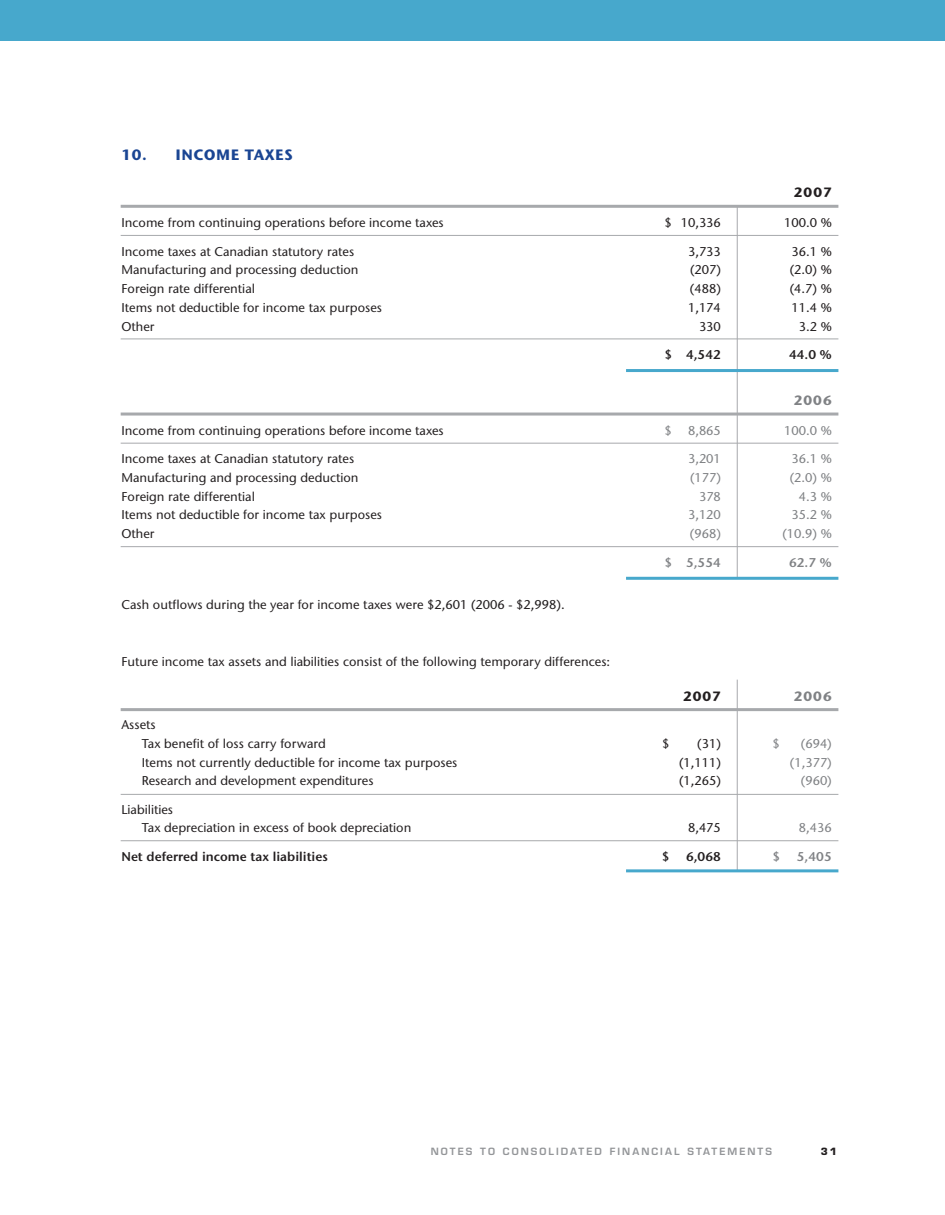
<style>
.page{position:relative;width:945px;height:1215px;background:#fff}
.page>*{position:absolute;margin:0;border:0;box-sizing:border-box;transform-origin:0 0}
.t1{font:700 15px "Bell Stone Sans";letter-spacing:.035em;color:#1a4593}
.t2{font:700 13.5px "Bell Stone Sans";letter-spacing:.065em;color:#231f20}
.t3{font:700 13.5px "Bell Stone Sans";letter-spacing:.065em;color:#808285}
.t4{font:12.75px/18.8px "Bell Stone Sans";color:#231f20}
.t5{font:12.75px "Bell Stone Sans";color:#808285}
.t6{font:600 12.75px "Bell Stone Sans";color:#231f20}
.t7{font:600 12.75px "Bell Stone Sans";color:#808285}
.t8{font:600 9.75px "Eurostile";letter-spacing:.21em;color:#939598}
.t9{font:700 9.75px "Eurostile";color:#231f20}
</style>
<div class="page">
<div style="left:0;top:0;width:945px;height:40px;background:#47a8cc"></div>
<hr style="left:121px;top:205px;width:717px;height:3px;background:#a7a9ac">
<hr style="left:121px;top:339px;width:717px;height:1px;background:#a7a9ac">
<hr style="left:121px;top:235px;width:717px;height:1px;background:#a7a9ac">
<hr style="left:737px;top:206px;width:1px;height:372px;background:#a7a9ac">
<hr style="left:626px;top:369px;width:212px;height:3px;background:#47a8cc">
<hr style="left:121px;top:413px;width:717px;height:3px;background:#a7a9ac">
<hr style="left:121px;top:546px;width:717px;height:1px;background:#a7a9ac">
<hr style="left:121px;top:443px;width:717px;height:1px;background:#a7a9ac">
<hr style="left:626px;top:577px;width:212px;height:3px;background:#47a8cc">
<hr style="left:737px;top:680px;width:1px;height:191px;background:#a7a9ac">
<hr style="left:121px;top:708px;width:717px;height:3px;background:#a7a9ac">
<hr style="left:121px;top:840px;width:717px;height:1px;background:#a7a9ac">
<hr style="left:121px;top:794px;width:717px;height:1px;background:#a7a9ac">
<hr style="left:626px;top:869px;width:212px;height:3px;background:#47a8cc">
<p class="t1" style="left:122px;top:149px;width:173px">10. INCOME TAXES</p>
<p class="t2" style="left:794px;top:187px;width:39px">2007</p>
<p class="t4" style="left:122px;top:214px;width:324px">Income from continuing operations before income taxes</p>
<p class="t4" style="left:665px;top:214px;width:58px">$ 10,336</p>
<p class="t4" style="left:784px;top:214px;width:49px">100.0 %</p>
<p class="t4" style="left:122px;top:243px;width:234px">Income taxes at Canadian statutory rates</p>
<p class="t4" style="left:688px;top:243px;width:34px">3,733</p>
<p class="t4" style="left:791px;top:243px;width:42px">36.1 %</p>
<p class="t4" style="left:122px;top:262px;width:239px">Manufacturing and processing deduction</p>
<p class="t4" style="left:690px;top:262px;width:32px">(207)</p>
<p class="t4" style="left:790px;top:262px;width:44px">(2.0) %</p>
<p class="t4" style="left:122px;top:281px;width:135px">Foreign rate differential</p>
<p class="t4" style="left:690px;top:281px;width:32px">(488)</p>
<p class="t4" style="left:790px;top:281px;width:44px">(4.7) %</p>
<p class="t4" style="left:122px;top:299px;width:262px">Items not deductible for income tax purposes</p>
<p class="t4" style="left:688px;top:299px;width:34px">1,174</p>
<p class="t4" style="left:791px;top:299px;width:42px">11.4 %</p>
<p class="t4" style="left:122px;top:318px;width:35px">Other</p>
<p class="t4" style="left:699px;top:318px;width:23px">330</p>
<p class="t4" style="left:799px;top:318px;width:35px">3.2 %</p>
<p class="t6" style="left:664px;top:350px;width:58px">$ 4,542</p>
<p class="t6" style="left:789px;top:350px;width:44px">44.0 %</p>
<p class="t3" style="left:794px;top:395px;width:39px">2006</p>
<p class="t4" style="left:122px;top:422px;width:324px">Income from continuing operations before income taxes</p>
<p class="t5" style="left:665px;top:426px;width:9px">$</p>
<p class="t5" style="left:688px;top:426px;width:34px">8,865</p>
<p class="t5" style="left:784px;top:426px;width:49px">100.0 %</p>
<p class="t4" style="left:122px;top:451px;width:234px">Income taxes at Canadian statutory rates</p>
<p class="t5" style="left:688px;top:454px;width:34px">3,201</p>
<p class="t5" style="left:791px;top:454px;width:42px">36.1 %</p>
<p class="t4" style="left:122px;top:470px;width:239px">Manufacturing and processing deduction</p>
<p class="t5" style="left:690px;top:473px;width:32px">(177)</p>
<p class="t5" style="left:790px;top:473px;width:44px">(2.0) %</p>
<p class="t4" style="left:122px;top:488px;width:135px">Foreign rate differential</p>
<p class="t5" style="left:699px;top:492px;width:23px">378</p>
<p class="t5" style="left:799px;top:492px;width:35px">4.3 %</p>
<p class="t4" style="left:122px;top:507px;width:262px">Items not deductible for income tax purposes</p>
<p class="t5" style="left:688px;top:510px;width:34px">3,120</p>
<p class="t5" style="left:791px;top:510px;width:42px">35.2 %</p>
<p class="t4" style="left:122px;top:526px;width:35px">Other</p>
<p class="t5" style="left:690px;top:529px;width:32px">(968)</p>
<p class="t5" style="left:782px;top:529px;width:51px">(10.9) %</p>
<p class="t7" style="left:664px;top:557px;width:58px">$ 5,554</p>
<p class="t7" style="left:789px;top:557px;width:44px">62.7 %</p>
<p class="t4" style="left:122px;top:597px;width:445px">Cash outflows during the year for income taxes were $2,601 (2006 - $2,998).</p>
<p class="t4" style="left:122px;top:654px;width:490px">Future income tax assets and liabilities consist of the following temporary differences:</p>
<p class="t4" style="left:142px;top:717px;width:186px;text-indent:-20px">Assets<br>Tax benefit of loss carry forward</p>
<p class="t2" style="left:683px;top:691px;width:39px">2007</p>
<p class="t3" style="left:794px;top:691px;width:39px">2006</p>
<p class="t4" style="left:662px;top:735px;width:9px">$</p>
<p class="t4" style="left:697px;top:735px;width:25px">(31)</p>
<p class="t5" style="left:773px;top:739px;width:9px">$</p>
<p class="t5" style="left:801px;top:739px;width:32px">(694)</p>
<p class="t4" style="left:142px;top:754px;width:317px">Items not currently deductible for income tax purposes</p>
<p class="t4" style="left:679px;top:754px;width:43px">(1,111)</p>
<p class="t5" style="left:790px;top:757px;width:43px">(1,377)</p>
<p class="t4" style="left:142px;top:773px;width:233px">Research and development expenditures</p>
<p class="t4" style="left:679px;top:773px;width:43px">(1,265)</p>
<p class="t5" style="left:801px;top:776px;width:32px">(960)</p>
<p class="t4" style="left:142px;top:801px;width:271px;text-indent:-20px">Liabilities<br>Tax depreciation in excess of book depreciation</p>
<p class="t4" style="left:688px;top:820px;width:34px">8,475</p>
<p class="t5" style="left:799px;top:823px;width:34px">8,436</p>
<p class="t6" style="left:121px;top:852px;width:208px">Net deferred income tax liabilities</p>
<p class="t6" style="left:662px;top:852px;width:9px">$</p>
<p class="t6" style="left:686px;top:852px;width:36px">6,068</p>
<p class="t7" style="left:772px;top:852px;width:9px">$</p>
<p class="t7" style="left:797px;top:852px;width:36px">5,405</p>
<p class="t8" style="left:431px;top:1147px;width:343px">NOTES TO CONSOLIDATED FINANCIAL STATEMENTS</p>
<p class="t9" style="left:821px;top:1147px;width:18px">31</p>
</div>
